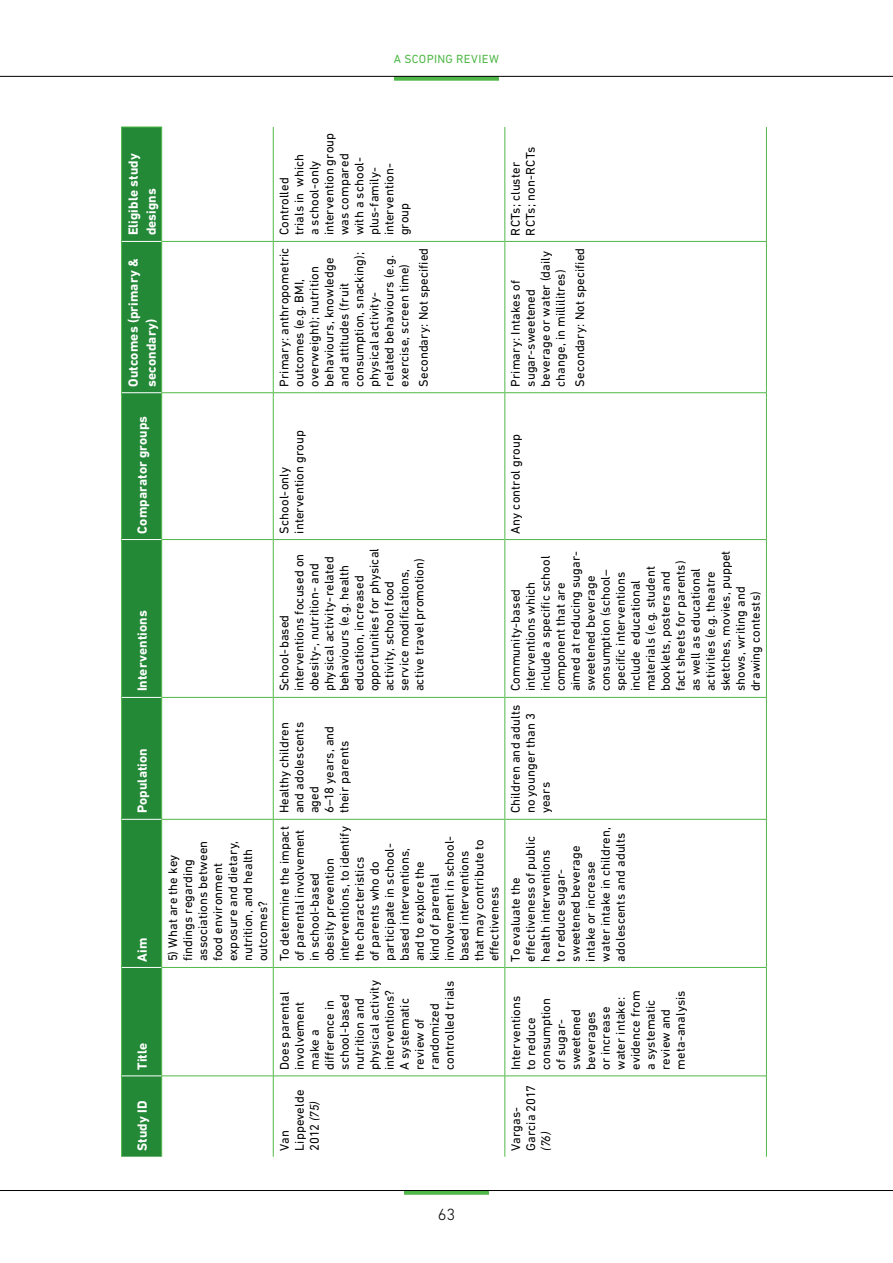
<style>
.page{position:relative;width:893px;height:1263px;background:#fff}
.page>*{position:absolute;margin:0;border:0;box-sizing:border-box;transform-origin:0 0}
.t1{font:300 16.5px "DIN Next LT Pro";color:#000}
.t2{font:700 13.5px/18px "DIN Next LT Pro";letter-spacing:.005em;color:#fff}
.t3{font:12.75px/15px "DIN Next LT Pro";letter-spacing:.01em;color:#000}
.t4{font:italic 12.75px "DIN Next LT Pro";color:#000}
.t5{font:12px "DIN Next LT Pro";letter-spacing:.025em;color:#50b848}
.s1{font-style:italic}
</style>
<div class="page">
<div style="left:404px;top:1190px;width:85px;height:5px;background:#50b848"></div>
<div style="left:394px;top:76px;width:105px;height:5px;background:#50b848"></div>
<hr style="left:0;top:76px;width:893px;height:1px;background:#000">
<hr style="left:0;top:1190px;width:893px;height:1px;background:#000">
<hr style="left:162px;top:1075px;width:111px;height:1px;background:#50b848">
<hr style="left:162px;top:967px;width:111px;height:1px;background:#50b848">
<hr style="left:162px;top:819px;width:111px;height:1px;background:#50b848">
<hr style="left:162px;top:697px;width:111px;height:1px;background:#50b848">
<hr style="left:162px;top:539px;width:111px;height:1px;background:#50b848">
<svg style="left:121px;top:127px;width:41px;height:1030px;background:#268c38"></svg>
<hr style="left:162px;top:392px;width:111px;height:1px;background:#50b848">
<hr style="left:161px;top:241px;width:1px;height:147px;background:#50b848">
<hr style="left:161px;top:127px;width:1px;height:114px;background:#50b848">
<hr style="left:162px;top:241px;width:111px;height:1px;background:#50b848">
<hr style="left:273px;top:1076px;width:1px;height:81px;background:#50b848">
<hr style="left:273px;top:967px;width:1px;height:109px;background:#50b848">
<hr style="left:274px;top:1075px;width:230px;height:1px;background:#50b848">
<hr style="left:273px;top:819px;width:1px;height:148px;background:#50b848">
<hr style="left:274px;top:967px;width:230px;height:1px;background:#50b848">
<hr style="left:273px;top:697px;width:1px;height:122px;background:#50b848">
<hr style="left:274px;top:819px;width:230px;height:1px;background:#50b848">
<hr style="left:273px;top:544px;width:1px;height:153px;background:#50b848">
<hr style="left:274px;top:697px;width:230px;height:1px;background:#50b848">
<hr style="left:273px;top:397px;width:1px;height:142px;background:#50b848">
<hr style="left:274px;top:539px;width:230px;height:1px;background:#50b848">
<hr style="left:274px;top:392px;width:230px;height:1px;background:#50b848">
<hr style="left:273px;top:241px;width:1px;height:147px;background:#50b848">
<hr style="left:273px;top:127px;width:1px;height:114px;background:#50b848">
<hr style="left:274px;top:241px;width:230px;height:1px;background:#50b848">
<hr style="left:504px;top:1076px;width:1px;height:81px;background:#50b848">
<hr style="left:504px;top:967px;width:1px;height:109px;background:#50b848">
<hr style="left:505px;top:1075px;width:261px;height:1px;background:#50b848">
<hr style="left:504px;top:819px;width:1px;height:148px;background:#50b848">
<hr style="left:505px;top:967px;width:261px;height:1px;background:#50b848">
<hr style="left:504px;top:697px;width:1px;height:122px;background:#50b848">
<hr style="left:505px;top:819px;width:261px;height:1px;background:#50b848">
<hr style="left:504px;top:544px;width:1px;height:153px;background:#50b848">
<hr style="left:505px;top:697px;width:261px;height:1px;background:#50b848">
<hr style="left:504px;top:397px;width:1px;height:142px;background:#50b848">
<hr style="left:505px;top:539px;width:261px;height:1px;background:#50b848">
<hr style="left:505px;top:392px;width:261px;height:1px;background:#50b848">
<hr style="left:504px;top:241px;width:1px;height:147px;background:#50b848">
<hr style="left:504px;top:127px;width:1px;height:114px;background:#50b848">
<hr style="left:505px;top:241px;width:261px;height:1px;background:#50b848">
<hr style="left:766px;top:1076px;width:1px;height:81px;background:#50b848">
<hr style="left:766px;top:967px;width:1px;height:109px;background:#50b848">
<hr style="left:766px;top:819px;width:1px;height:148px;background:#50b848">
<hr style="left:766px;top:697px;width:1px;height:122px;background:#50b848">
<hr style="left:766px;top:544px;width:1px;height:153px;background:#50b848">
<hr style="left:766px;top:397px;width:1px;height:142px;background:#50b848">
<hr style="left:766px;top:241px;width:1px;height:147px;background:#50b848">
<hr style="left:766px;top:127px;width:1px;height:114px;background:#50b848">
<hr style="left:122px;top:1075px;width:39px;height:1px;background:#fff">
<hr style="left:122px;top:967px;width:39px;height:1px;background:#fff">
<hr style="left:122px;top:819px;width:39px;height:1px;background:#fff">
<hr style="left:122px;top:697px;width:39px;height:1px;background:#fff">
<hr style="left:122px;top:539px;width:39px;height:1px;background:#fff">
<hr style="left:122px;top:392px;width:39px;height:1px;background:#fff">
<hr style="left:122px;top:241px;width:39px;height:1px;background:#fff">
<p class="t5" style="left:394px;top:52px;width:107px">A SCOPING REVIEW</p>
<p class="t2" style="left:124px;top:235px;width:84px;rotate:-90deg">Eligible study designs</p>
<p class="t2" style="left:124px;top:387px;width:130px;rotate:-90deg">Outcomes (primary &amp; secondary)</p>
<p class="t2" style="left:133px;top:534px;width:119px;rotate:-90deg">Comparator groups</p>
<p class="t2" style="left:133px;top:691px;width:82px;rotate:-90deg">Interventions</p>
<p class="t2" style="left:133px;top:813px;width:67px;rotate:-90deg">Population</p>
<p class="t2" style="left:133px;top:961px;width:25px;rotate:-90deg">Aim</p>
<p class="t3" style="left:165px;top:961px;width:122px;rotate:-90deg">5) WHAT ARE THE KEY<br>FINDINGS REGARDING<br>ASSOCIATIONS BETWEEN<br>FOOD ENVIRONMENT<br>EXPOSURE AND DIETARY,<br>NUTRITION, AND HEALTH<br>OUTCOMES?</p>
<p class="t2" style="left:133px;top:1070px;width:29px;rotate:-90deg">Title</p>
<p class="t2" style="left:133px;top:1151px;width:50px;rotate:-90deg">Study ID</p>
<p class="t3" style="left:276px;top:235px;width:104px;rotate:-90deg">CONTROLLED<br>TRIALS IN WHICH<br>A SCHOOL-ONLY<br>INTERVENTION GROUP<br>WAS COMPARED<br>WITH A SCHOOL-<br>PLUS-FAMILY-<br>INTERVENTION-<br>GROUP</p>
<p class="t3" style="left:277px;top:387px;width:141px;rotate:-90deg">PRIMARY: ANTHROPOMETRIC<br>OUTCOMES (E.G. BMI,<br>OVERWEIGHT); NUTRITION<br>BEHAVIOURS, KNOWLEDGE<br>AND ATTITUDES (FRUIT<br>CONSUMPTION, SNACKING);<br>PHYSICAL ACTIVITY-<br>RELATED BEHAVIOURS (E.G.<br>EXERCISE, SCREEN TIME)</p>
<p class="t3" style="left:416px;top:387px;width:141px;rotate:-90deg">SECONDARY: NOT SPECIFIED</p>
<p class="t3" style="left:508px;top:235px;width:90px;rotate:-90deg">RCTS; CLUSTER<br>RCTS; NON-RCTS</p>
<p class="t3" style="left:508px;top:387px;width:137px;rotate:-90deg">PRIMARY: INTAKES OF<br>SUGAR-SWEETENED<br>BEVERAGE OR WATER (DAILY<br>CHANGE, IN MILLILITRES)</p>
<p class="t3" style="left:572px;top:387px;width:141px;rotate:-90deg">SECONDARY: NOT SPECIFIED</p>
<p class="t3" style="left:277px;top:534px;width:105px;rotate:-90deg">SCHOOL-ONLY<br>INTERVENTION GROUP</p>
<p class="t3" style="left:277px;top:691px;width:145px;rotate:-90deg">SCHOOL-BASED<br>INTERVENTIONS FOCUSED ON<br>OBESITY-, NUTRITION- AND<br>PHYSICAL ACTIVITY-RELATED<br>BEHAVIOURS (E.G. HEALTH<br>EDUCATION, INCREASED<br>OPPORTUNITIES FOR PHYSICAL<br>ACTIVITY, SCHOOL FOOD<br>SERVICE MODIFICATIONS,<br>ACTIVE TRAVEL PROMOTION)</p>
<p class="t3" style="left:277px;top:813px;width:93px;rotate:-90deg">HEALTHY CHILDREN<br>AND ADOLESCENTS<br>AGED<br>6–18 YEARS, AND<br>THEIR PARENTS</p>
<p class="t3" style="left:277px;top:961px;width:137px;rotate:-90deg">TO DETERMINE THE IMPACT<br>OF PARENTAL INVOLVEMENT<br>IN SCHOOL-BASED<br>OBESITY PREVENTION<br>INTERVENTIONS, TO IDENTIFY<br>THE CHARACTERISTICS<br>OF PARENTS WHO DO<br>PARTICIPATE IN SCHOOL-<br>BASED INTERVENTIONS,<br>AND TO EXPLORE THE<br>KIND OF PARENTAL<br>INVOLVEMENT IN SCHOOL-<br>BASED INTERVENTIONS<br>THAT MAY CONTRIBUTE TO<br>EFFECTIVENESS</p>
<p class="t3" style="left:277px;top:1070px;width:91px;rotate:-90deg">DOES PARENTAL<br>INVOLVEMENT<br>MAKE A<br>DIFFERENCE IN<br>SCHOOL-BASED<br>NUTRITION AND<br>PHYSICAL ACTIVITY<br>INTERVENTIONS?<br>A SYSTEMATIC<br>REVIEW OF<br>RANDOMIZED<br>CONTROLLED TRIALS</p>
<p class="t3" style="left:277px;top:1151px;width:62px;rotate:-90deg">VAN<br>LIPPEVELDE<br>2012 <span class="s1">(75)</span></p>
<p class="t3" style="left:508px;top:534px;width:101px;rotate:-90deg">ANY CONTROL GROUP</p>
<p class="t3" style="left:508px;top:691px;width:142px;rotate:-90deg">COMMUNITY-BASED<br>INTERVENTIONS WHICH<br>INCLUDE A SPECIFIC SCHOOL<br>COMPONENT THAT ARE<br>AIMED AT REDUCING SUGAR-<br>SWEETENED BEVERAGE<br>CONSUMPTION (SCHOOL–<br>SPECIFIC INTERVENTIONS<br>INCLUDE EDUCATIONAL<br>MATERIALS (E.G. STUDENT<br>BOOKLETS, POSTERS AND<br>FACT SHEETS FOR PARENTS)<br>AS WELL AS EDUCATIONAL<br>ACTIVITIES (E.G. THEATRE<br>SKETCHES, MOVIES, PUPPET<br>SHOWS, WRITING AND<br>DRAWING CONTESTS)</p>
<p class="t3" style="left:508px;top:813px;width:110px;rotate:-90deg">CHILDREN AND ADULTS<br>NO YOUNGER THAN 3<br>YEARS</p>
<p class="t3" style="left:508px;top:961px;width:136px;rotate:-90deg">TO EVALUATE THE<br>EFFECTIVENESS OF PUBLIC<br>HEALTH INTERVENTIONS<br>TO REDUCE SUGAR-<br>SWEETENED BEVERAGE<br>INTAKE OR INCREASE<br>WATER INTAKE IN CHILDREN,<br>ADOLESCENTS AND ADULTS</p>
<p class="t3" style="left:508px;top:1070px;width:81px;rotate:-90deg">INTERVENTIONS<br>TO REDUCE<br>CONSUMPTION<br>OF SUGAR-<br>SWEETENED<br>BEVERAGES<br>OR INCREASE<br>WATER INTAKE:<br>EVIDENCE FROM<br>A SYSTEMATIC<br>REVIEW AND<br>META-ANALYSIS</p>
<p class="t3" style="left:508px;top:1151px;width:67px;rotate:-90deg">VARGAS-<br>GARCIA 2017</p>
<p class="t4" style="left:538px;top:1151px;width:21px;rotate:-90deg">(76)</p>
<p class="t1" style="left:438px;top:1205px;width:19px">63</p>
</div>
